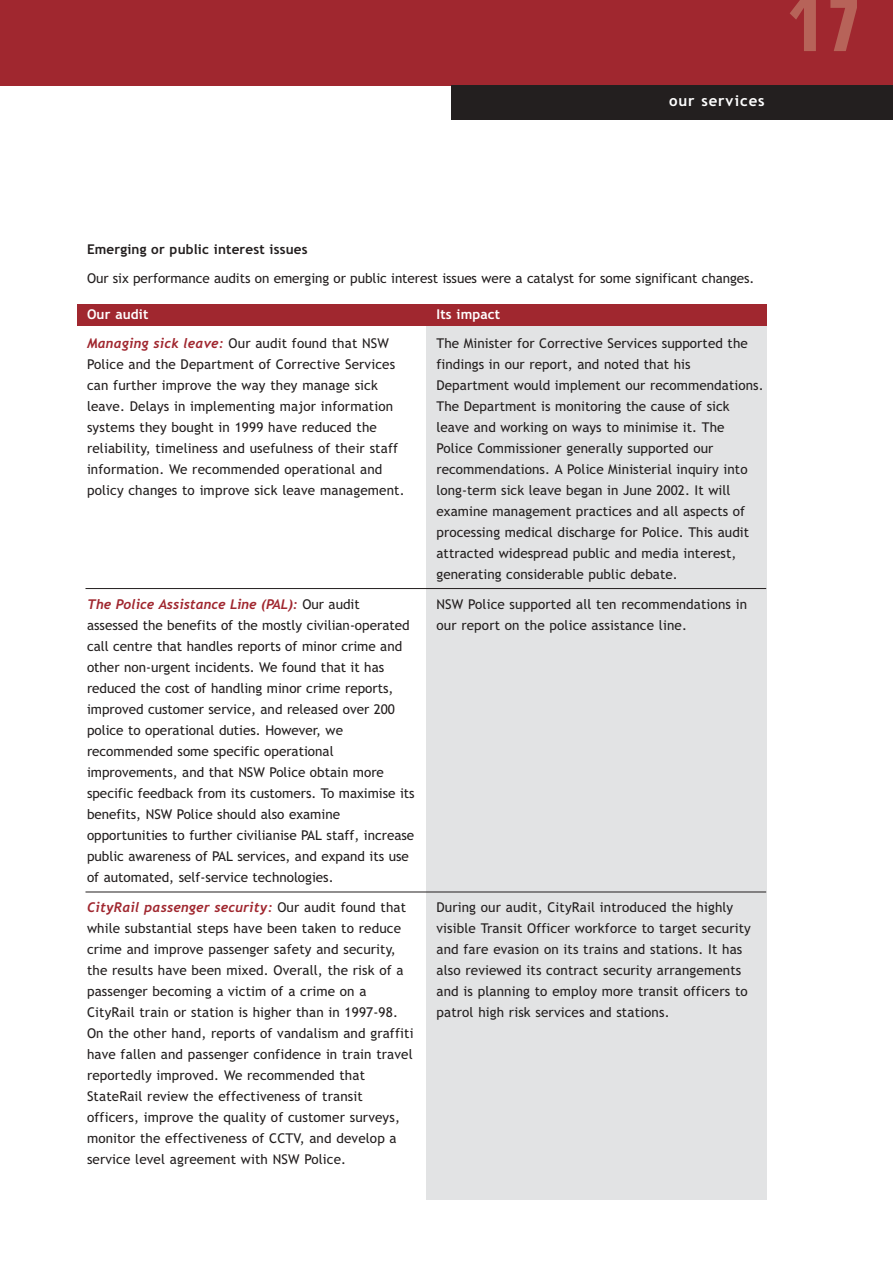
<style>
.page{position:relative;width:893px;height:1262px;background:#fff}
.page>*{position:absolute;margin:0;border:0;box-sizing:border-box;transform-origin:0 0}
.t1{font:700 condensed 72px "Eurostile";color:#b76359}
.t2{font:700 15px "Trebuchet MS";letter-spacing:.06em;color:#fff}
.t3{font:13.5px/21px "Trebuchet MS";letter-spacing:.005em;color:#231f1f}
.t4{font:italic 700 13.5px "Trebuchet";letter-spacing:.01em;color:#a0272f}
.t5{font:700 13.5px "Trebuchet MS";letter-spacing:.01em;color:#231f1f}
.t6{font:700 13.5px "Trebuchet MS";letter-spacing:.01em;color:#fff}
.s1{font-weight:700;color:#fff}
.s2{font-family:"Trebuchet";font-weight:700;font-style:italic;color:#a0272f}
.s3{font-family:"Trebuchet MS";font-weight:400;font-style:normal;color:#231f1f}
</style>
<div class="page">
<div style="left:426px;top:309px;width:340px;height:890px;background:#e2e3e4"></div>
<div style="left:77px;top:304px;width:689px;height:22px;background:#a0272f"></div>
<div style="left:0;top:0;width:892px;height:85px;background:#a0272f"></div>
<div style="left:451px;top:85px;width:441px;height:34px;background:#231f1f"></div>
<hr style="left:85px;top:588px;width:681px;height:1px;background:#231f1f">
<hr style="left:85px;top:891px;width:681px;height:1px;background:#231f1f">
<p class="t2" style="left:669px;top:95px;width:97px">our services</p>
<h1 class="t1" style="left:788px;top:-1px;width:76px">17</h1>
<p class="t5" style="left:87px;top:244px;width:222px">Emerging or public interest issues</p>
<p class="t3" style="left:87px;top:269px;width:669px">Our six performance audits on emerging or public interest issues were a catalyst for some significant changes.</p>
<p class="t3" style="left:87px;top:300px;width:303px;line-height:29.5px"><span class="s1">Our audit<br></span><span class="s2">Managing sick leave:</span> Our audit found that NSW</p>
<p class="t3" style="left:87px;top:355px;width:319px">Police and the Department of Corrective Services can further improve the way they manage sick leave. Delays in implementing major information systems they bought in 1999 have reduced the reliability, timeliness and usefulness of their staff information. We recommended operational and policy changes to improve sick leave management.</p>
<p class="t4" style="left:87px;top:599px;width:274px">The Police Assistance Line (PAL): <span class="s3">Our audit</span></p>
<p class="t3" style="left:87px;top:616px;width:329px">assessed the benefits of the mostly civilian-operated call centre that handles reports of minor crime and other non-urgent incidents. We found that it has reduced the cost of handling minor crime reports, improved customer service, and released over 200 police to operational duties. However, we recommended some specific operational improvements, and that NSW Police obtain more specific feedback from its customers. To maximise its benefits, NSW Police should also examine opportunities to further civilianise PAL staff, increase public awareness of PAL services, and expand its use of automated, self-service technologies.</p>
<p class="t4" style="left:87px;top:901px;width:320px">CityRail passenger security: <span class="s3">Our audit found that</span></p>
<p class="t3" style="left:87px;top:918px;width:328px">while substantial steps have been taken to reduce crime and improve passenger safety and security, the results have been mixed. Overall, the risk of a passenger becoming a victim of a crime on a CityRail train or station is higher than in 1997-98.<br>On the other hand, reports of vandalism and graffiti have fallen and passenger confidence in train travel reportedly improved. We recommended that StateRail review the effectiveness of transit officers, improve the quality of customer surveys, monitor the effectiveness of CCTV, and develop a service level agreement with NSW Police.</p>
<p class="t6" style="left:436px;top:309px;width:65px">Its impact</p>
<p class="t3" style="left:436px;top:334px;width:328px">The Minister for Corrective Services supported the findings in our report, and noted that his Department would implement our recommendations.<br>The Department is monitoring the cause of sick leave and working on ways to minimise it. The Police Commissioner generally supported our recommendations. A Police Ministerial inquiry into long-term sick leave began in June 2002. It will examine management practices and all aspects of processing medical discharge for Police. This audit attracted widespread public and media interest, generating considerable public debate.</p>
<p class="t3" style="left:436px;top:595px;width:312px">NSW Police supported all ten recommendations in our report on the police assistance line.</p>
<p class="t3" style="left:436px;top:897px;width:316px">During our audit, CityRail introduced the highly visible Transit Officer workforce to target security and fare evasion on its trains and stations. It has also reviewed its contract security arrangements and is planning to employ more transit officers to patrol high risk services and stations.</p>
</div>
